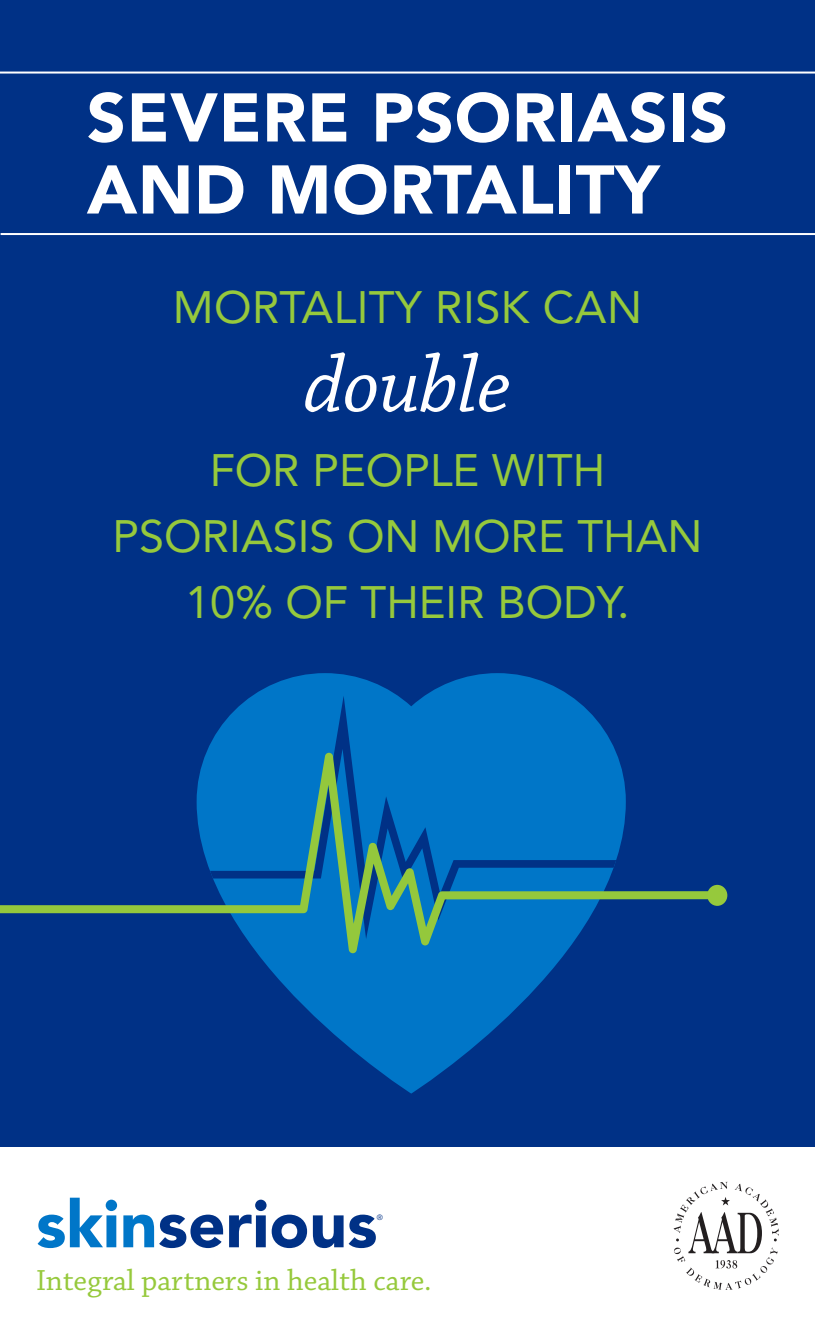
<style>
.page{position:relative;width:815px;height:1328px;background:#fff}
.page>*{position:absolute;margin:0;border:0;box-sizing:border-box;transform-origin:0 0}
.t1{font:italic 84px "Chaparral Pro";letter-spacing:-.01em;color:#fff}
.t2{font:900 68px/72px "Avenir LT Std";letter-spacing:.01em;color:#fff}
.t3{font:900 65.6px "Avenir LT Std";color:#003186}
.t4{font:45px/66px "Avenir LT Std";color:#96c93c;text-align:center}
.t5{font:30.6px "Chaparral Pro";color:#96c93c}
.t6{font:7.6px "Avenir LT Std";color:#003186}
.s1{color:#0076c8}
</style>
<div class="page">
<div style="left:0;top:0;width:815px;height:1295px;background:#003186"></div>
<hr style="left:0;top:71px;width:815px;height:2px;background:#fff">
<hr style="left:1px;top:233px;width:814px;height:2px;background:#fff">
<svg style="left:207px;top:673px;width:362px;height:420px"></svg>
<svg style="left:210px;top:695px;width:406px;height:57px;background:#006ec0"></svg>
<svg style="left:0;top:752px;width:715px;height:201px"></svg>
<div style="left:707px;top:884px;width:20px;height:21px;background:#96c93c;border-radius:50%"></div>
<div style="left:0;top:1147px;width:815px;height:180px;background:#fff"></div>
<svg style="left:673px;top:1181px;width:106px;height:108px"></svg>
<p class="t2" style="left:87px;top:82px;width:643px">SEVERE PSORIASIS<br>AND MORTALITY</p>
<p class="t4" style="left:173px;top:275px;width:471px">MORTALITY RISK CAN</p>
<p class="t1" style="left:304px;top:338px;width:209px">double</p>
<p class="t4" style="left:112px;top:438px;width:591px">FOR PEOPLE WITH<br>PSORIASIS ON MORE THAN<br>10% OF THEIR BODY.</p>
<p class="t3" style="left:36px;top:1184px;width:343px"><span class="s1">skin</span>serious</p>
<p class="t6" style="left:377px;top:1212px;width:8px">®</p>
<p class="t5" style="left:36px;top:1263px;width:397px">Integral partners in health care.</p>
</div>
